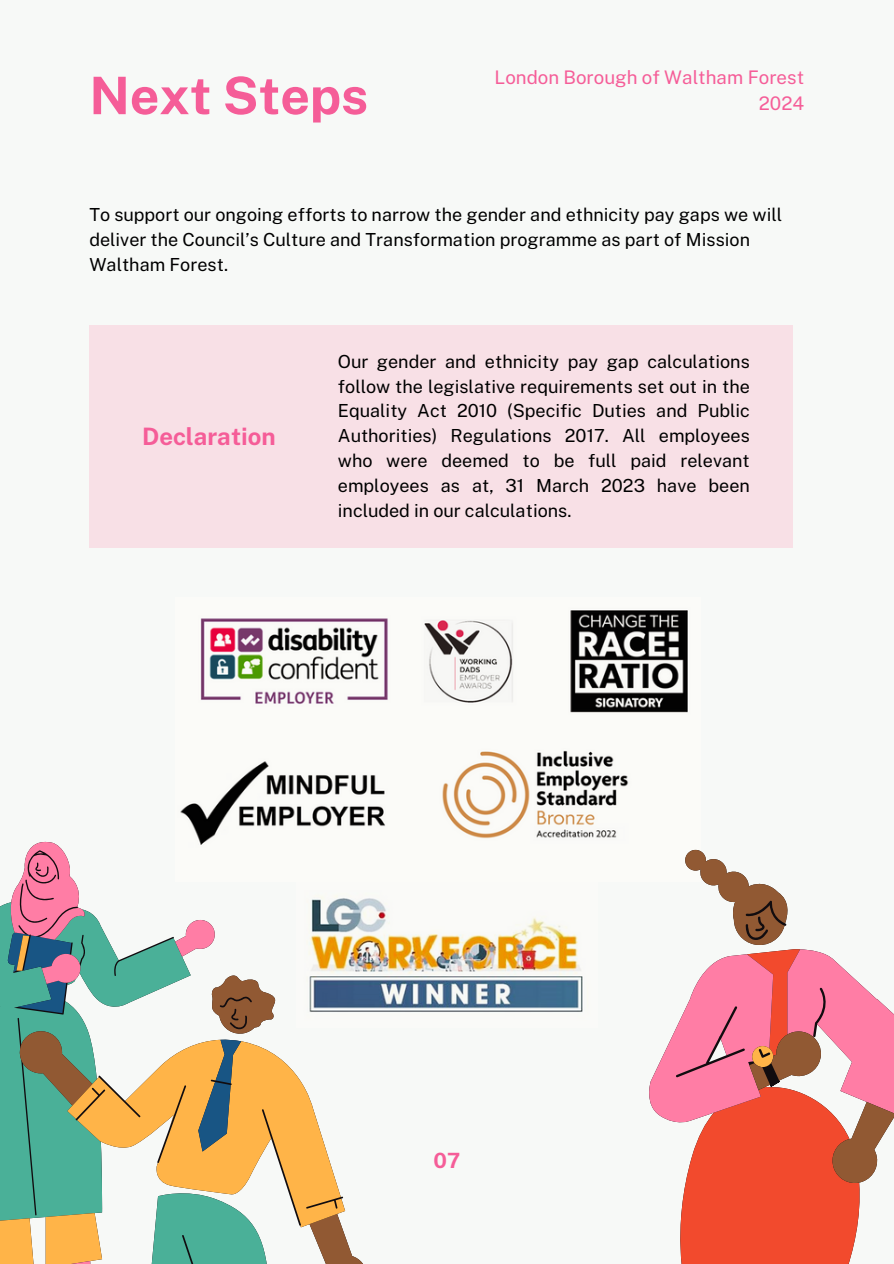
<style>
.page{position:relative;width:894px;height:1264px;background:#fff}
.page>*{position:absolute;margin:0;border:0;box-sizing:border-box;transform-origin:0 0}
.t1{font:700 51.75px "Public Sans";color:#f55d98}
.t2{font:700 24px "Public Sans";color:#f55d98}
.t3{font:700 21px "Public Sans";color:#f55d98}
.t4{font:18.75px/25.8px "Public Sans";color:#f55d98;text-align:right}
.t5{font:18px/24.8px "Public Sans";color:#000}
</style>
<div class="page">
<div style="left:0;top:0;width:893px;height:1263px;background:#f7f9f7"></div>
<div style="left:89px;top:325px;width:703px;height:223px;background:#f8e0e6"></div>
<svg style="left:0;top:841px;width:215px;height:422px"></svg>
<img style="left:176px;top:610px;width:512px;height:272px">
<svg style="left:643px;top:848px;width:40px;height:34px"></svg>
<div style="left:680px;top:1184px;width:180px;height:79px;background:#f24a2d"></div>
<svg style="left:649px;top:1014px;width:34px;height:109px"></svg>
<svg style="left:683px;top:848px;width:210px;height:336px"></svg>
<img style="left:310px;top:898px;width:273px;height:114px">
<svg style="left:367px;top:972px;width:47px;height:40px"></svg>
<svg style="left:17px;top:972px;width:350px;height:291px"></svg>
<svg style="left:67px;top:1039px;width:131px;height:188px"></svg>
<svg style="left:149px;top:1187px;width:49px;height:76px"></svg>
<svg style="left:198px;top:1039px;width:169px;height:224px"></svg>
<h1 class="t1" style="left:89px;top:65px;width:280px">Next Steps</h1>
<p class="t4" style="left:494px;top:64px;width:311px">London Borough of Waltham Forest<br>2024</p>
<p class="t5" style="left:89px;top:202px;width:694px">To support our ongoing efforts to narrow the gender and ethnicity pay gaps we will deliver the Council’s Culture and Transformation programme as part of Mission<br>Waltham Forest.</p>
<h2 class="t2" style="left:142px;top:422px;width:135px">Declaration</h2>
<p class="t5" style="left:338px;top:349px;width:413px;text-align:justify">Our gender and ethnicity pay gap calculations follow the legislative requirements set out in the Equality Act 2010 (Specific Duties and Public Authorities) Regulations 2017. All employees who were deemed to be full paid relevant employees as at, 31 March 2023 have been included in our calculations.</p>
<p class="t3" style="left:433px;top:1148px;width:28px">07</p>
</div>
